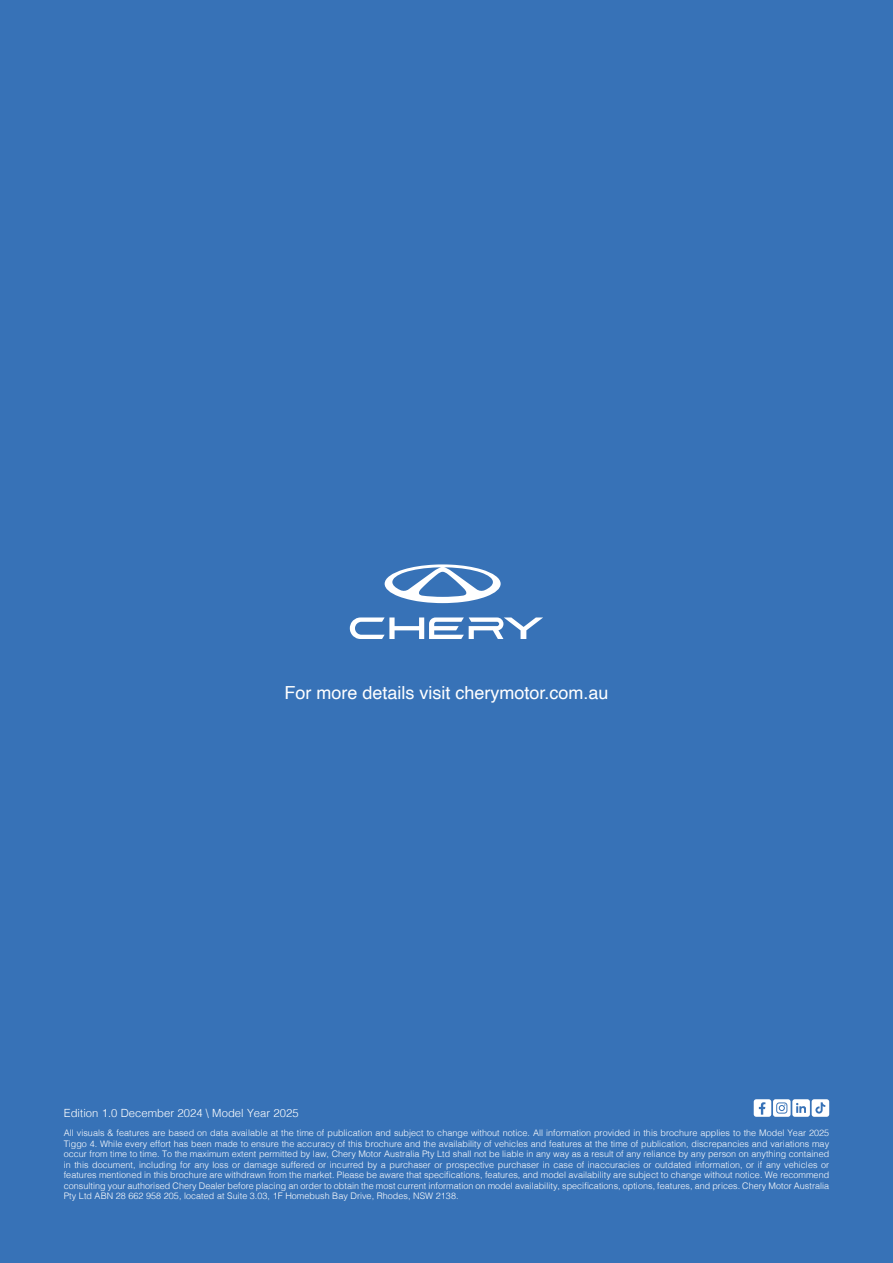
<style>
.page{position:relative;width:893px;height:1263px;background:#3772b7}
.page>*{position:absolute;margin:0;border:0;box-sizing:border-box;transform-origin:0 0}
.t1{font:18px "Helvetica";color:#fff}
.Body__Left{font:300 11.25px "Helvetica";letter-spacing:.005em;color:#fff}
.Body__Left-2{font:300 9px/10.5px "Helvetica";letter-spacing:.005em;color:#fff;text-align:justify}
</style>
<div class="page">
<svg style="left:754px;top:1099px;width:75px;height:18px"></svg>
<svg style="left:350px;top:617px;width:193px;height:22px"></svg>
<svg style="left:385px;top:564px;width:116px;height:39px"></svg>
<p class="t1" style="left:284px;top:678px;width:326px">For more details visit cherymotor.com.au</p>
<p class="Body__Left" style="left:64px;top:1103px;width:236px">Edition 1.0 December 2024 \ Model Year 2025</p>
<p class="Body__Left-2" style="left:64px;top:1127px;width:767px">All visuals &amp; features are based on data available at the time of publication and subject to change without notice. All information provided in this brochure applies to the Model Year 2025<br>Tiggo 4. While every effort has been made to ensure the accuracy of this brochure and the availability of vehicles and features at the time of publication, discrepancies and variations may occur from time to time. To the maximum extent permitted by law, Chery Motor Australia Pty Ltd shall not be liable in any way as a result of any reliance by any person on anything contained in this document, including for any loss or damage suffered or incurred by a purchaser or prospective purchaser in case of inaccuracies or outdated information, or if any vehicles or features mentioned in this brochure are withdrawn from the market. Please be aware that specifications, features, and model availability are subject to change without notice. We recommend consulting your authorised Chery Dealer before placing an order to obtain the most current information on model availability, specifications, options, features, and prices. Chery Motor Australia Pty Ltd ABN 28 662 958 205, located at Suite 3.03, 1F Homebush Bay Drive, Rhodes, NSW 2138.</p>
</div>
